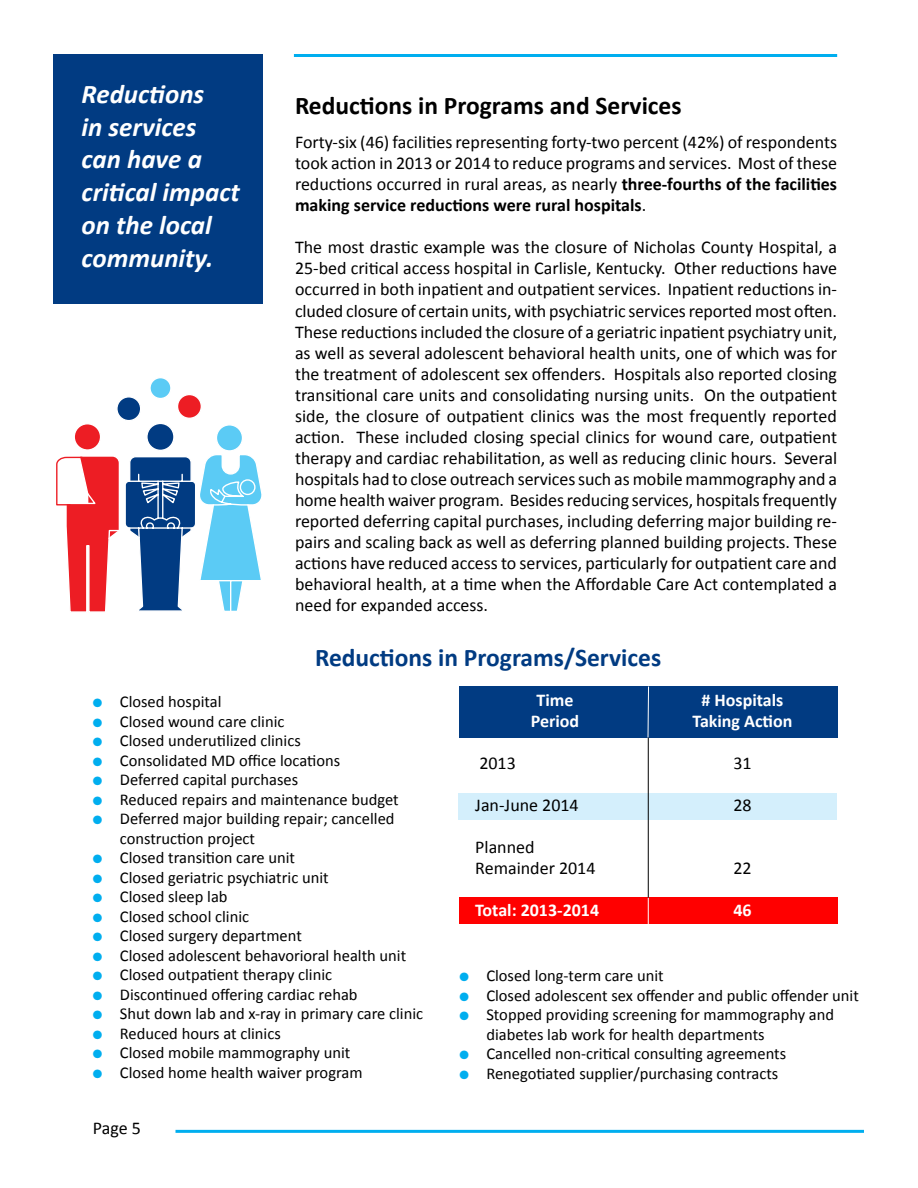
<style>
.page{position:relative;width:918px;height:1188px;background:#fff}
.page>*{position:absolute;margin:0;border:0;box-sizing:border-box;transform-origin:0 0}
.t1{font:italic 700 27px/33px "Calibri";color:#fff}
.t2{font:700 25.5px "Calibri";color:#000}
.t3{font:700 25.5px "Calibri";color:#013b82}
.t4{font:18px/21px "Calibri";color:#000;text-align:justify}
.t5{font:700 18px "Calibri";color:#fff}
.t6{font:16.5px/19.5px "Calibri";color:#000}
.s1{font-weight:700}
.s2{color:#00aeef}
</style>
<div class="page">
<div style="left:459px;top:687px;width:379px;height:51px;background:#013b82"></div>
<div style="left:459px;top:898px;width:379px;height:26px;background:#f00"></div>
<div style="left:459px;top:793px;width:378px;height:27px;background:#d4effc"></div>
<svg style="left:647px;top:686px;width:2px;height:52px"></svg>
<hr style="left:648px;top:738px;width:1px;height:160px;background:#000">
<svg style="left:648px;top:898px;width:1px;height:26px"></svg>
<div style="left:54px;top:54px;width:209px;height:250px;background:#013b82"></div>
<div style="left:74px;top:424px;width:27px;height:26px;background:#ed1d24;border-radius:50%"></div>
<div style="left:73px;top:423px;width:28px;height:28px;border:1px solid #fff;border-radius:50%"></div>
<div style="left:147px;top:423px;width:27px;height:27px;background:#013b82;border-radius:50%"></div>
<div style="left:146px;top:423px;width:29px;height:28px;border:1px solid #fff;border-radius:50%"></div>
<div style="left:150px;top:378px;width:21px;height:21px;background:#5bcbf5;border-radius:50%"></div>
<div style="left:149px;top:377px;width:23px;height:22px;border:1px solid #fff;border-radius:50%"></div>
<div style="left:178px;top:395px;width:23px;height:23px;background:#ed1d24;border-radius:50%"></div>
<div style="left:177px;top:394px;width:25px;height:25px;border:1px solid #fff;border-radius:50%"></div>
<div style="left:117px;top:397px;width:24px;height:24px;background:#013b82;border-radius:50%"></div>
<div style="left:116px;top:396px;width:25px;height:25px;border:1px solid #fff;border-radius:50%"></div>
<svg style="left:56px;top:455px;width:206px;height:157px"></svg>
<div style="left:216px;top:425px;width:26px;height:26px;background:#5bcbf5;border-radius:50%"></div>
<div style="left:216px;top:424px;width:27px;height:28px;border:1px solid #fff;border-radius:50%"></div>
<hr style="left:294px;top:54px;width:543px;height:3px;background:#00aeef">
<hr style="left:176px;top:1130px;width:688px;height:3px;background:#00aeef">
<h1 class="t1" style="left:82px;top:77px;width:160px">Reductions<br>in services can have a critical impact on the local community.</h1>
<h2 class="t2" style="left:295px;top:89px;width:388px">Reductions in Programs and Services</h2>
<p class="t4" style="left:295px;top:132px;width:544px">Forty-six (46) facilities representing forty-two percent (42%) of respondents took action in 2013 or 2014 to reduce programs and services. Most of these reductions occurred in rural areas, as nearly <span class="s1">three-fourths of the facilities making service reductions were rural hospitals</span>.</p>
<p class="t4" style="left:295px;top:237px;width:544px">The most drastic example was the closure of Nicholas County Hospital, a 25-bed critical access hospital in Carlisle, Kentucky. Other reductions have occurred in both inpatient and outpatient services. Inpatient reductions in&shy;cluded closure of certain units, with psychiatric services reported most often.<br>These reductions included the closure of a geriatric inpatient psychiatry unit, as well as several adolescent behavioral health units, one of which was for the treatment of adolescent sex offenders. Hospitals also reported closing transitional care units and consolidating nursing units. On the outpatient side, the closure of outpatient clinics was the most frequently reported action. These included closing special clinics for wound care, outpatient therapy and cardiac rehabilitation, as well as reducing clinic hours. Several hospitals had to close outreach services such as mobile mammography and a home health waiver program. Besides reducing services, hospitals frequently reported deferring capital purchases, including deferring major building re&shy;pairs and scaling back as well as deferring planned building projects. These actions have reduced access to services, particularly for outpatient care and behavioral health, at a time when the Affordable Care Act contemplated a need for expanded access.</p>
<h2 class="t3" style="left:315px;top:642px;width:348px">Reductions in Programs/Services</h2>
<p class="t5" style="left:536px;top:689px;width:39px">Time</p>
<p class="t5" style="left:702px;top:689px;width:83px"># Hospitals</p>
<p class="t5" style="left:531px;top:710px;width:50px">Period</p>
<p class="t5" style="left:692px;top:710px;width:102px">Taking Action</p>
<p class="t4" style="left:479px;top:753px;width:38px">2013</p>
<p class="t4" style="left:733px;top:753px;width:20px">31</p>
<p class="t4" style="left:475px;top:795px;width:105px">Jan-June 2014</p>
<p class="t4" style="left:733px;top:795px;width:20px">28</p>
<p class="t4" style="left:475px;top:837px;width:122px">Planned<br>Remainder 2014</p>
<p class="t6" style="left:93px;top:692px;width:130px"><span class="s2">●</span> Closed hospital</p>
<p class="t6" style="left:93px;top:712px;width:193px"><span class="s2">●</span> Closed wound care clinic</p>
<p class="t6" style="left:93px;top:731px;width:209px"><span class="s2">●</span> Closed underutilized clinics</p>
<p class="t6" style="left:93px;top:751px;width:249px"><span class="s2">●</span> Consolidated MD office locations</p>
<p class="t6" style="left:93px;top:770px;width:207px"><span class="s2">●</span> Deferred capital purchases</p>
<p class="t6" style="left:93px;top:790px;width:307px"><span class="s2">●</span> Reduced repairs and maintenance budget</p>
<p class="t6" style="left:120px;top:809px;width:276px;text-indent:-27px"><span class="s2">●</span> Deferred major building repair; cancelled construction project</p>
<p class="t6" style="left:93px;top:848px;width:204px"><span class="s2">●</span> Closed transition care unit</p>
<p class="t6" style="left:93px;top:868px;width:237px"><span class="s2">●</span> Closed geriatric psychiatric unit</p>
<p class="t6" style="left:93px;top:887px;width:136px"><span class="s2">●</span> Closed sleep lab</p>
<p class="t6" style="left:93px;top:907px;width:158px"><span class="s2">●</span> Closed school clinic</p>
<p class="t6" style="left:93px;top:926px;width:211px"><span class="s2">●</span> Closed surgery department</p>
<p class="t6" style="left:93px;top:946px;width:315px"><span class="s2">●</span> Closed adolescent behavorioral health unit</p>
<p class="t6" style="left:93px;top:965px;width:241px"><span class="s2">●</span> Closed outpatient therapy clinic</p>
<p class="t6" style="left:93px;top:985px;width:266px"><span class="s2">●</span> Discontinued offering cardiac rehab</p>
<p class="t6" style="left:93px;top:1004px;width:332px"><span class="s2">●</span> Shut down lab and x-ray in primary care clinic</p>
<p class="t6" style="left:93px;top:1024px;width:189px"><span class="s2">●</span> Reduced hours at clinics</p>
<p class="t6" style="left:93px;top:1043px;width:259px"><span class="s2">●</span> Closed mobile mammography unit</p>
<p class="t6" style="left:93px;top:1063px;width:271px"><span class="s2">●</span> Closed home health waiver program</p>
<p class="t4" style="left:733px;top:858px;width:20px">22</p>
<p class="t5" style="left:475px;top:899px;width:125px">Total: 2013-2014</p>
<p class="t5" style="left:733px;top:899px;width:20px">46</p>
<p class="t6" style="left:459px;top:966px;width:206px"><span class="s2">●</span> Closed long-term care unit</p>
<p class="t6" style="left:459px;top:985px;width:401px"><span class="s2">●</span> Closed adolescent sex offender and public offender unit</p>
<p class="t6" style="left:486px;top:1005px;width:349px;text-indent:-27px"><span class="s2">●</span> Stopped providing screening for mammography and diabetes lab work for health departments</p>
<p class="t6" style="left:459px;top:1044px;width:328px"><span class="s2">●</span> Cancelled non-critical consulting agreements</p>
<p class="t6" style="left:459px;top:1063px;width:321px"><span class="s2">●</span> Renegotiated supplier/purchasing contracts</p>
<p class="t4" style="left:93px;top:1118px;width:50px">Page 5</p>
</div>
